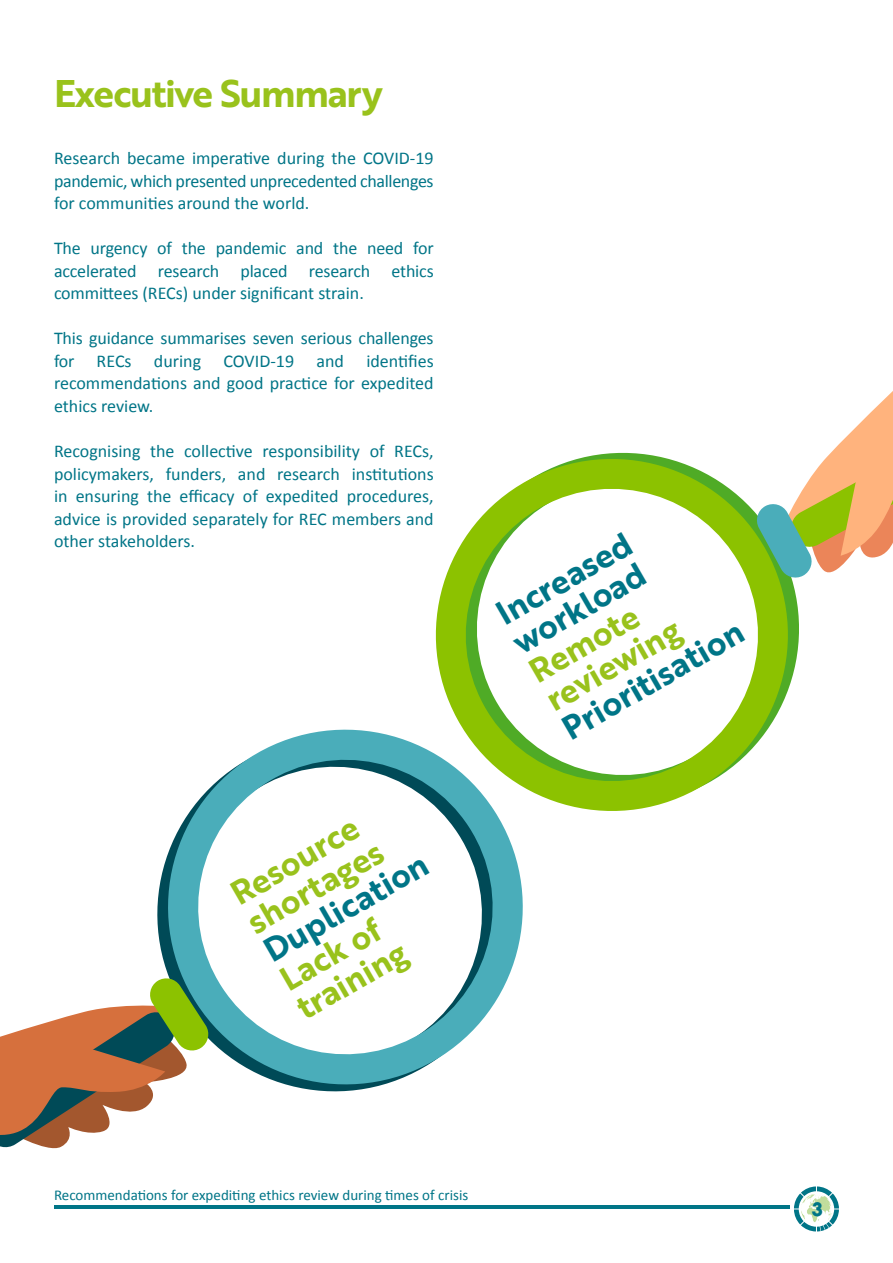
<style>
.page{position:relative;width:893px;height:1263px;background:#fff}
.page>*{position:absolute;margin:0;border:0;box-sizing:border-box;transform-origin:0 0}
.t1{font:37.5px "Brother 1816 Bold";letter-spacing:-.035em;color:#99c21c}
.t2{font:33px/33px "Brother 1816 Bold";color:#99c21c}
.t3{font:33px/33px "Brother 1816 Bold";color:#007587}
.t4{font:22.5px "Acier BAT Text Solid";color:#007587}
.t5{font:18px/22.5px "Calibri";color:#007587;text-align:justify}
.t6{font:15px "Calibri";color:#007587}
</style>
<div class="page">
<hr style="left:54px;top:1206px;width:735px;height:3px;background:#007587">
<svg style="left:794px;top:1186px;width:45px;height:45px"></svg>
<svg style="left:435px;top:452px;width:364px;height:359px"></svg>
<svg style="left:755px;top:391px;width:138px;height:190px"></svg>
<svg style="left:157px;top:705px;width:390px;height:387px"></svg>
<svg style="left:0;top:976px;width:211px;height:173px"></svg>
<h1 class="t1" style="left:54px;top:65px;width:330px">Executive Summary</h1>
<p class="t5" style="left:54px;top:147px;width:381px">Research became imperative during the COVID-19 pandemic, which presented unprecedented challenges for communities around the world.</p>
<p class="t5" style="left:54px;top:237px;width:381px">The urgency of the pandemic and the need for accelerated research placed research ethics committees (RECs) under significant strain.</p>
<p class="t5" style="left:54px;top:327px;width:381px">This guidance summarises seven serious challenges for RECs during COVID-19 and identifies recommendations and good practice for expedited ethics review.</p>
<p class="t5" style="left:54px;top:439px;width:381px">Recognising the collective responsibility of RECs, policymakers, funders, and research institutions in ensuring the efficacy of expedited procedures, advice is provided separately for REC members and other stakeholders.</p>
<h2 class="t2" style="left:225px;top:880px;width:153px;rotate:-30deg">Resource shortages</h2>
<h2 class="t3" style="left:258px;top:938px;width:185px;rotate:-30deg">Duplication</h2>
<h2 class="t2" style="left:274px;top:966px;width:123px;rotate:-30deg">Lack of training</h2>
<h2 class="t3" style="left:490px;top:601px;width:152px;rotate:-30deg">Increased workload</h2>
<h2 class="t2" style="left:523px;top:658px;width:151px;rotate:-30deg">Remote reviewing</h2>
<h2 class="t3" style="left:556px;top:715px;width:205px;rotate:-30deg">Prioritisation</h2>
<p class="t6" style="left:54px;top:1184px;width:416px">Recommendations for expediting ethics review during times of crisis</p>
<p class="t4" style="left:812px;top:1197px;width:13px">3</p>
</div>
